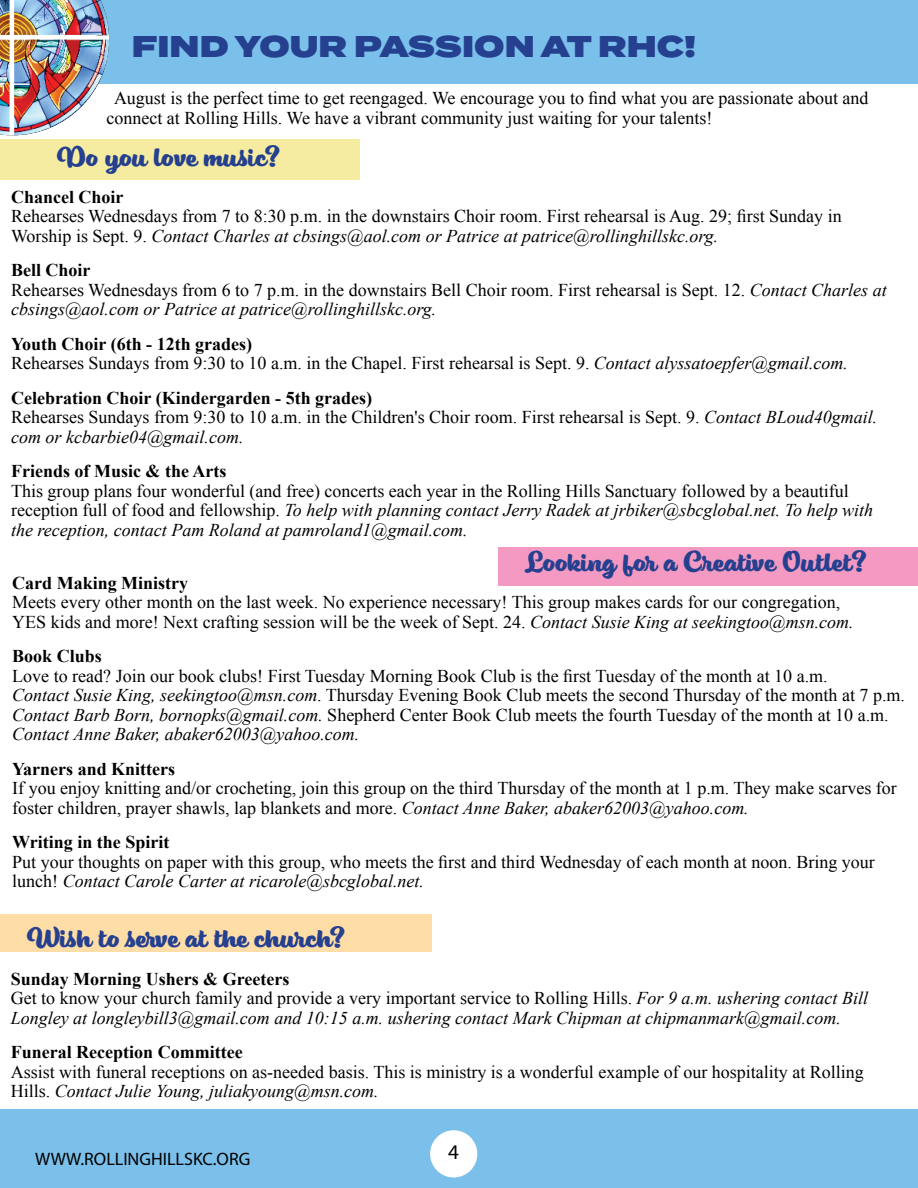
<style>
.page{position:relative;width:918px;height:1188px;background:#fff}
.page>*{position:absolute;margin:0;border:0;box-sizing:border-box;transform-origin:0 0}
.t1{font:900 30px "Termina";color:#25408f}
.t2{font:27px "Eds Market Bold Script";color:#25408f}
.t3{font:21px "Myriad Pro";color:#000}
.t4{font:18px/19.5px "Times New Roman";color:#000}
.t5{font:italic 18px/19.5px "Times New Roman";color:#000}
.t6{font:700 18px "Times New Roman";color:#000}
.t7{font:18px "Myriad Pro";color:#000}
.s1{font-style:italic}
.s2{font-weight:700}
.s3{font-weight:700;font-style:normal}
.s4{font-style:normal}
</style>
<div class="page">
<div style="left:0;top:0;width:918px;height:83px;background:#7bc0ea"></div>
<div style="left:0;top:140px;width:360px;height:40px;background:#f6eca1"></div>
<div style="left:499px;top:547px;width:419px;height:38px;background:#f49ac2"></div>
<div style="left:0;top:915px;width:432px;height:37px;background:#ffdda7"></div>
<img style="left:0;top:0;width:109px;height:135px">
<div style="left:0;top:1109px;width:918px;height:79px;background:#7bc0ea"></div>
<div style="left:430px;top:1130px;width:47px;height:48px;background:#fff;border-radius:50%"></div>
<h1 class="t1" style="left:132px;top:24px;width:566px">FIND YOUR PASSION AT RHC!</h1>
<p class="t4" style="left:106px;top:88px;width:764px;text-indent:8px">August is the perfect time to get reengaged. We encourage you to find what you are passionate about and connect at Rolling Hills. We have a vibrant community just waiting for your talents!</p>
<h2 class="t2" style="left:58px;top:141px;width:223px">Do you love music?</h2>
<p class="t6" style="left:11px;top:184px;width:114px">Chancel Choir</p>
<p class="t4" style="left:11px;top:206px;width:832px">Rehearses Wednesdays from 7 to 8:30 p.m. in the downstairs Choir room. First rehearsal is Aug. 29; first Sunday in<br>Worship is Sept. 9. <span class="s1">Contact Charles at cbsings@aol.com or Patrice at patrice@rollinghillskc.org.</span></p>
<p class="t4" style="left:11px;top:260px;width:877px"><span class="s2">Bell Choir<br></span>Rehearses Wednesdays from 6 to 7 p.m. in the downstairs Bell Choir room. First rehearsal is Sept. 12. <span class="s1">Contact Charles at cbsings@aol.com or Patrice at patrice@rollinghillskc.org.</span></p>
<p class="t4" style="left:11px;top:334px;width:838px"><span class="s2">Youth Choir (6th - 12th grades)<br></span>Rehearses Sundays from 9:30 to 10 a.m. in the Chapel. First rehearsal is Sept. 9. <span class="s1">Contact alyssatoepfer@gmail.com.</span></p>
<p class="t4" style="left:11px;top:388px;width:868px"><span class="s2">Celebration Choir (Kindergarden - 5th grades)<br></span>Rehearses Sundays from 9:30 to 10 a.m. in the Children's Choir room. First rehearsal is Sept. 9. <span class="s1">Contact BLoud40gmail. com or kcbarbie04@gmail.com.</span></p>
<p class="t6" style="left:11px;top:459px;width:217px">Friends of Music &amp; the Arts</p>
<p class="t4" style="left:11px;top:481px;width:864px">This group plans four wonderful (and free) concerts each year in the Rolling Hills Sanctuary followed by a beautiful reception full of food and fellowship. <span class="s1">To help with planning contact Jerry Radek at jrbiker@sbcglobal.net. To help with the reception, contact Pam Roland at pamroland1@gmail.com.</span></p>
<h2 class="t2" style="left:525px;top:546px;width:343px">Looking for a Creative Outlet?</h2>
<p class="t6" style="left:12px;top:570px;width:178px">Card Making Ministry</p>
<p class="t4" style="left:12px;top:592px;width:843px">Meets every other month on the last week. No experience necessary! This group makes cards for our congregation,<br>YES kids and more! Next crafting session will be the week of Sept. 24. <span class="s1">Contact Susie King at seekingtoo@msn.com.</span></p>
<p class="t6" style="left:12px;top:644px;width:91px">Book Clubs</p>
<p class="t4" style="left:12px;top:666px;width:894px">Love to read? Join our book clubs! First Tuesday Morning Book Club is the first Tuesday of the month at 10 a.m.<br><span class="s1">Contact Susie King, seekingtoo@msn.com</span>. Thursday Evening Book Club meets the second Thursday of the month at 7 p.m.<br><span class="s1">Contact Barb Born, bornopks@gmail.com.</span> Shepherd Center Book Club meets the fourth Tuesday of the month at 10 a.m.<br><span class="s1">Contact Anne Baker, abaker62003@yahoo.com.</span></p>
<p class="t6" style="left:12px;top:756px;width:164px">Yarners and Knitters</p>
<p class="t4" style="left:12px;top:778px;width:886px">If you enjoy knitting and/or crocheting, join this group on the third Thursday of the month at 1 p.m. They make scarves for foster children, prayer shawls, lap blankets and more. <span class="s1">Contact Anne Baker, abaker62003@yahoo.com.</span></p>
<p class="t6" style="left:12px;top:830px;width:159px">Writing in the Spirit</p>
<p class="t4" style="left:12px;top:852px;width:864px">Put your thoughts on paper with this group, who meets the first and third Wednesday of each month at noon. Bring your lunch! <span class="s1">Contact Carole Carter at ricarole@sbcglobal.net.</span></p>
<h2 class="t2" style="left:27px;top:922px;width:319px">Wish to serve at the church?</h2>
<p class="t5" style="left:11px;top:968px;width:859px"><span class="s3">Sunday Morning Ushers &amp; Greeters<br></span><span class="s4">Get to know your church family and provide a very important service to Rolling Hills.</span> For 9 a.m. ushering contact Bill<br>Longley at longleybill3@gmail.com and 10:15 a.m. ushering contact Mark Chipman at chipmanmark@gmail.com.</p>
<p class="t6" style="left:11px;top:1040px;width:233px">Funeral Reception Committee</p>
<p class="t4" style="left:11px;top:1062px;width:855px">Assist with funeral receptions on as-needed basis. This is ministry is a wonderful example of our hospitality at Rolling<br>Hills. <span class="s1">Contact Julie Young, juliakyoung@msn.com.</span></p>
<p class="t7" style="left:35px;top:1148px;width:217px">WWW.ROLLINGHILLSKC.ORG</p>
<p class="t3" style="left:448px;top:1139px;width:12px">4</p>
</div>
